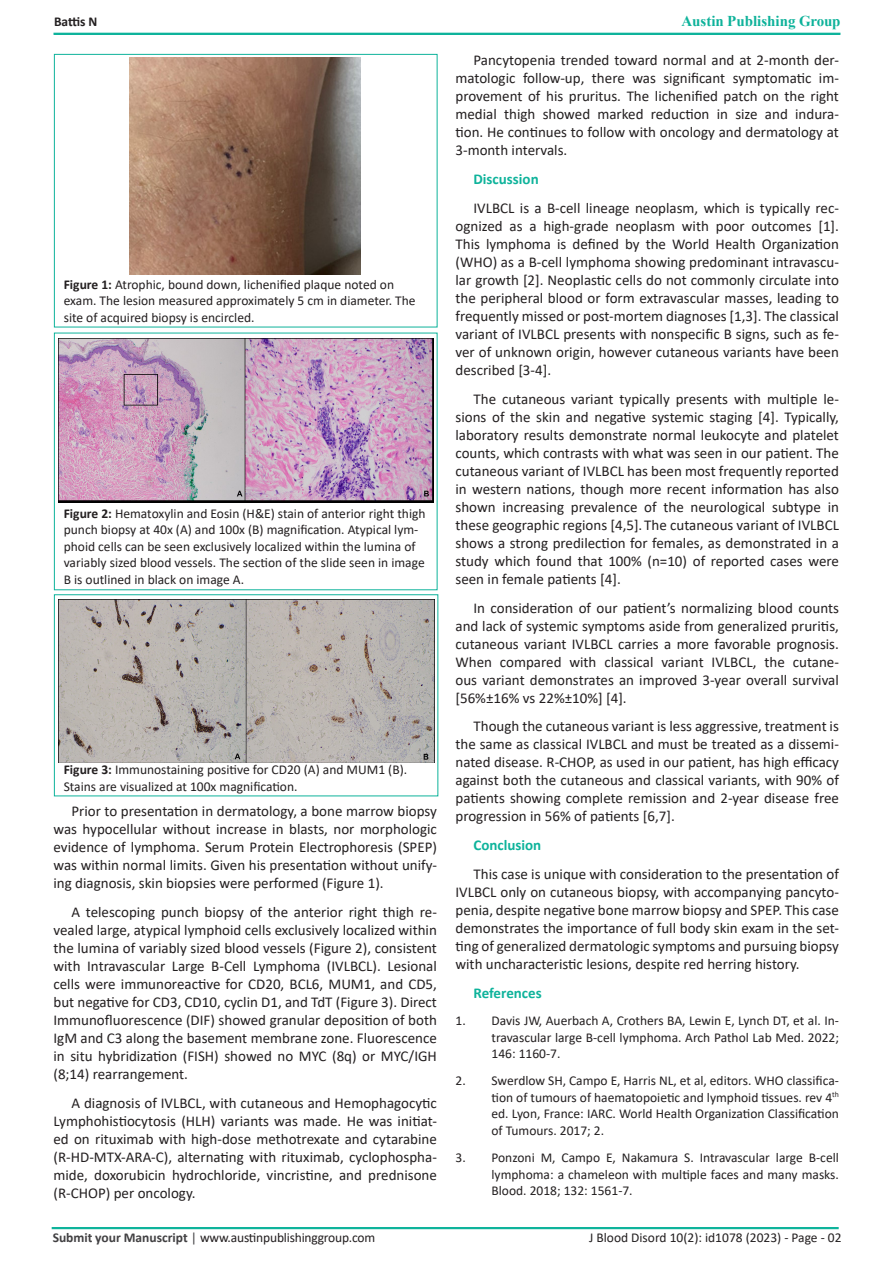
<style>
.page{position:relative;width:893px;height:1263px;background:#fff}
.page>*{position:absolute;margin:0;border:0;box-sizing:border-box;transform-origin:0 0}
.t1{font:15px/18px "Calibri";color:#231f20;text-align:justify}
.t2{font:700 15px "Calibri";color:#0eb39b}
.t3{font:700 15px "Times New Roman";color:#0eb29a}
.t4{font:13.5px/16.5px "Calibri";color:#231f20;text-align:justify}
.t5{font:700 13.5px "Calibri";color:#231f20}
.s1{color:#0eb39b}
.s2{font-weight:700}
.s3{font-weight:700;color:#414042}
.s4{color:#414042}
</style>
<div class="page">
<div style="left:53px;top:33px;width:787px;height:2px;border:2px solid #0eb39b"></div>
<div style="left:52px;top:1227px;width:787px;height:2px;border:2px solid #0eb39b"></div>
<div style="left:54px;top:54px;width:383px;height:273px;border:1px solid #0eb39b"></div>
<img style="left:129px;top:58px;width:231px;height:216px">
<img style="left:59px;top:338px;width:375px;height:165px">
<div style="left:54px;top:594px;width:384px;height:202px;border:1px solid #0eb39b"></div>
<img style="left:58px;top:600px;width:376px;height:163px">
<p class="t5" style="left:54px;top:12px;width:45px">Battis N</p>
<p class="t3" style="left:681px;top:10px;width:161px"><span class="s1">A</span>ustin Publishing Group</p>
<p class="t4" style="left:64px;top:276px;width:353px;text-align:left"><span class="s2">Figure 1:</span> Atrophic, bound down, lichenified plaque noted on exam. The lesion measured approximately 5 cm in diameter. The site of acquired biopsy is encircled.</p>
<p class="t4" style="left:64px;top:505px;width:363px;text-align:left"><span class="s2">Figure 2:</span> Hematoxylin and Eosin (H&amp;E) stain of anterior right thigh punch biopsy at 40x (A) and 100x (B) magnification. Atypical lym&shy;phoid cells can be seen exclusively localized within the lumina of variably sized blood vessels. The section of the slide seen in image B is outlined in black on image A.</p>
<p class="t4" style="left:64px;top:761px;width:345px"><span class="s2">Figure 3:</span> Immunostaining positive for CD20 (A) and MUM1 (B).<br>Stains are visualized at 100x magnification.</p>
<p class="t1" style="left:53px;top:802px;width:385px;text-indent:18px">Prior to presentation in dermatology, a bone marrow biopsy was hypocellular without increase in blasts, nor morphologic evidence of lymphoma. Serum Protein Electrophoresis (SPEP) was within normal limits. Given his presentation without unify&shy;ing diagnosis, skin biopsies were performed (Figure 1).</p>
<p class="t1" style="left:53px;top:903px;width:385px;text-indent:18px">A telescoping punch biopsy of the anterior right thigh re&shy;vealed large, atypical lymphoid cells exclusively localized within the lumina of variably sized blood vessels (Figure 2), consistent with Intravascular Large B-Cell Lymphoma (IVLBCL). Lesional cells were immunoreactive for CD20, BCL6, MUM1, and CD5, but negative for CD3, CD10, cyclin D1, and TdT (Figure 3). Direct Immunofluorescence (DIF) showed granular deposition of both IgM and C3 along the basement membrane zone. Fluorescence in situ hybridization (FISH) showed no MYC (8q) or MYC/IGH (8;14) rearrangement.</p>
<p class="t1" style="left:53px;top:1093px;width:385px;text-indent:18px">A diagnosis of IVLBCL, with cutaneous and Hemophagocytic Lymphohistiocytosis (HLH) variants was made. He was initiat&shy;ed on rituximab with high-dose methotrexate and cytarabine (R-HD-MTX-ARA-C), alternating with rituximab, cyclophospha&shy;mide, doxorubicin hydrochloride, vincristine, and prednisone (R-CHOP) per oncology.</p>
<p class="t1" style="left:455px;top:51px;width:385px;text-indent:18px">Pancytopenia trended toward normal and at 2-month der&shy;matologic follow-up, there was significant symptomatic im&shy;provement of his pruritus. The lichenified patch on the right medial thigh showed marked reduction in size and indura&shy;tion. He continues to follow with oncology and dermatology at 3-month intervals.</p>
<p class="t2" style="left:473px;top:168px;width:67px">Discussion</p>
<p class="t1" style="left:455px;top:198px;width:385px;text-indent:18px">IVLBCL is a B-cell lineage neoplasm, which is typically rec&shy;ognized as a high-grade neoplasm with poor outcomes [1].<br>This lymphoma is defined by the World Health Organization (WHO) as a B-cell lymphoma showing predominant intravascu&shy;lar growth [2]. Neoplastic cells do not commonly circulate into the peripheral blood or form extravascular masses, leading to frequently missed or post-mortem diagnoses [1,3]. The classical variant of IVLBCL presents with nonspecific B signs, such as fe&shy;ver of unknown origin, however cutaneous variants have been described [3-4].</p>
<p class="t1" style="left:455px;top:389px;width:385px;text-indent:18px">The cutaneous variant typically presents with multiple le&shy;sions of the skin and negative systemic staging [4]. Typically, laboratory results demonstrate normal leukocyte and platelet counts, which contrasts with what was seen in our patient. The cutaneous variant of IVLBCL has been most frequently reported in western nations, though more recent information has also shown increasing prevalence of the neurological subtype in these geographic regions [4,5]. The cutaneous variant of IVLBCL shows a strong predilection for females, as demonstrated in a study which found that 100% (n=10) of reported cases were seen in female patients [4].</p>
<p class="t1" style="left:455px;top:598px;width:385px;text-indent:18px">In consideration of our patient’s normalizing blood counts and lack of systemic symptoms aside from generalized pruritis, cutaneous variant IVLBCL carries a more favorable prognosis.<br>When compared with classical variant IVLBCL, the cutane&shy;ous variant demonstrates an improved 3-year overall survival [56%±16% vs 22%±10%] [4].</p>
<p class="t1" style="left:455px;top:717px;width:385px;text-indent:18px">Though the cutaneous variant is less aggressive, treatment is the same as classical IVLBCL and must be treated as a dissemi&shy;nated disease. R-CHOP, as used in our patient, has high efficacy against both the cutaneous and classical variants, with 90% of patients showing complete remission and 2-year disease free progression in 56% of patients [6,7].</p>
<p class="t2" style="left:473px;top:834px;width:69px">Conclusion</p>
<p class="t1" style="left:455px;top:864px;width:385px;text-indent:18px">This case is unique with consideration to the presentation of IVLBCL only on cutaneous biopsy, with accompanying pancyto&shy;penia, despite negative bone marrow biopsy and SPEP. This case demonstrates the importance of full body skin exam in the set&shy;ting of generalized dermatologic symptoms and pursuing biopsy with uncharacteristic lesions, despite red herring history.</p>
<p class="t2" style="left:473px;top:982px;width:70px">References</p>
<p class="t4" style="left:491px;top:1012px;width:349px;text-indent:-36px">1. Davis JW, Auerbach A, Crothers BA, Lewin E, Lynch DT, et al. In&shy;travascular large B-cell lymphoma. Arch Pathol Lab Med. 2022; 146: 1160-7.</p>
<p class="t4" style="left:491px;top:1072px;width:349px;text-indent:-36px">2. Swerdlow SH, Campo E, Harris NL, et al, editors. WHO classifica&shy;tion of tumours of haematopoietic and lymphoid tissues. rev 4<sup>th </sup>ed. Lyon, France: IARC. World Health Organization Classification of Tumours. 2017; 2.</p>
<p class="t4" style="left:491px;top:1149px;width:349px;text-indent:-36px">3. Ponzoni M, Campo E, Nakamura S. Intravascular large B-cell lymphoma: a chameleon with multiple faces and many masks.<br>Blood. 2018; 132: 1561-7.</p>
<p class="t4" style="left:53px;top:1228px;width:324px"><span class="s3">Submit your Manuscript</span> <span class="s4">|</span> www.austinpublishinggroup.com</p>
<p class="t4" style="left:589px;top:1229px;width:254px">J Blood Disord 10(2): id1078 (2023) - Page - 02</p>
</div>
